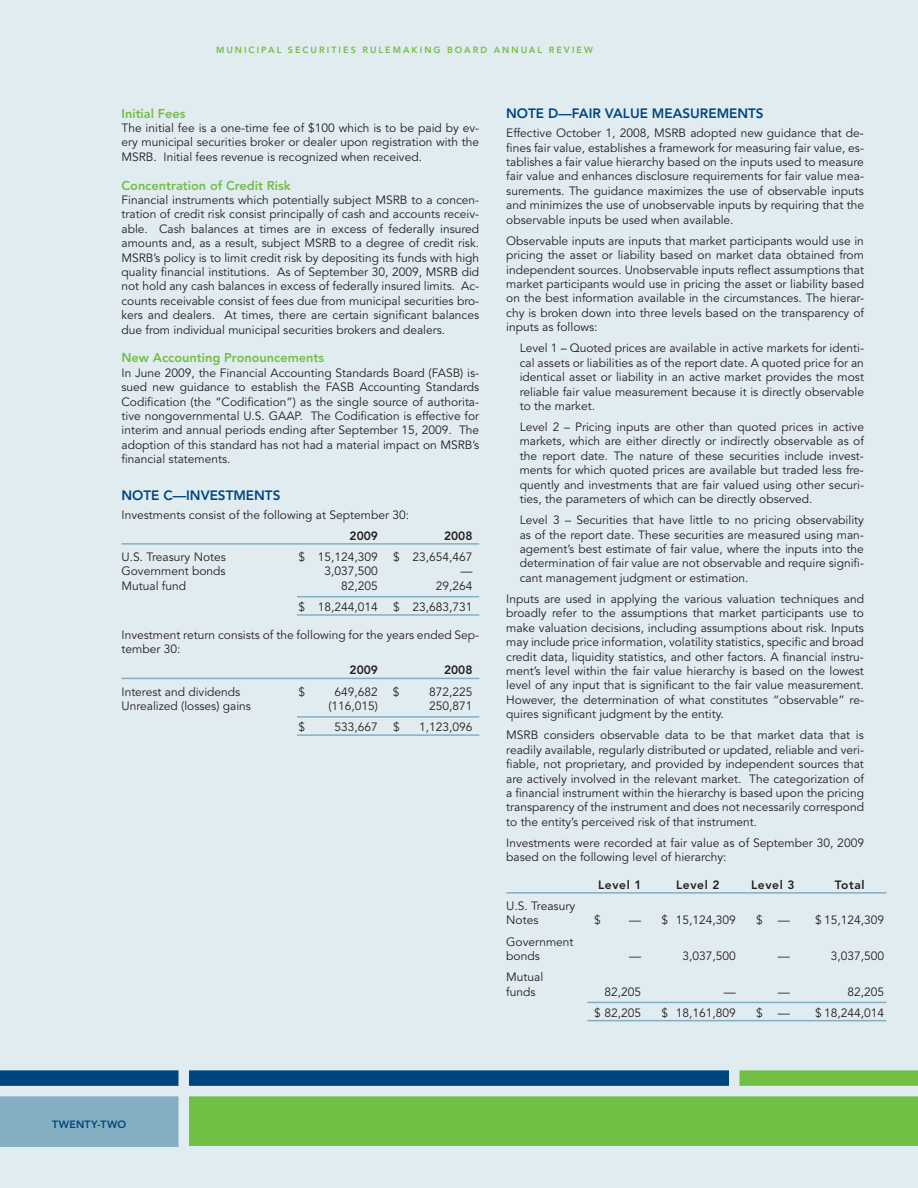
<style>
.page{position:relative;width:918px;height:1188px;background:#e1ecf1}
.page>*{position:absolute;margin:0;border:0;box-sizing:border-box;transform-origin:0 0}
.t1{font:800 13.5px "Avenir";color:#00467e}
.t2{font:800 12.75px "Avenir";color:#71bf44}
.t3{font:12px/14.4px "Avenir";color:#231f20;text-align:justify}
.t4{font:800 12px "Avenir";color:#231f20}
.t5{font:800 10.5px "Avenir";letter-spacing:.025em;color:#00467e}
.t6{font:800 9px "Avenir";letter-spacing:.225em;color:#71bf44}
</style>
<div class="page">
<div style="left:0;top:1069px;width:729px;height:17px;background:#00467e"></div>
<div style="left:0;top:1091px;width:178px;height:55px;background:#84aec2"></div>
<div style="left:740px;top:1069px;width:178px;height:21px;background:#71bf44"></div>
<div style="left:189px;top:1096px;width:729px;height:50px;background:#71bf44"></div>
<div style="left:0;top:1060px;width:918px;height:10px;background:#e1ecf1"></div>
<div style="left:178px;top:1060px;width:11px;height:101px;background:#e1ecf1"></div>
<div style="left:0;top:1086px;width:918px;height:10px;background:#e1ecf1"></div>
<hr style="left:122px;top:543px;width:357px;height:2px;background:#84aec2">
<hr style="left:297px;top:596px;width:182px;height:1px;background:#84aec2">
<hr style="left:297px;top:614px;width:182px;height:2px;background:#84aec2">
<hr style="left:122px;top:678px;width:357px;height:1px;background:#84aec2">
<hr style="left:297px;top:716px;width:182px;height:2px;background:#84aec2">
<hr style="left:297px;top:734px;width:182px;height:2px;background:#84aec2">
<hr style="left:506px;top:892px;width:380px;height:2px;background:#84aec2">
<hr style="left:587px;top:1002px;width:299px;height:1px;background:#84aec2">
<hr style="left:587px;top:1020px;width:299px;height:1px;background:#84aec2">
<p class="t6" style="left:216px;top:44px;width:379px">MUNICIPAL SECURITIES RULEMAKING BOARD ANNUAL REVIEW</p>
<p class="t2" style="left:122px;top:106px;width:66px">INITIAL FEES</p>
<p class="t3" style="left:122px;top:121px;width:359px">The initial fee is a one-time fee of $100 which is to be paid by ev&shy;ery municipal securities broker or dealer upon registration with the MSRB. Initial fees revenue is recognized when received.</p>
<p class="t2" style="left:122px;top:178px;width:171px">CONCENTRATION OF CREDIT RISK</p>
<p class="t3" style="left:122px;top:193px;width:359px">Financial instruments which potentially subject MSRB to a concen&shy;tration of credit risk consist principally of cash and accounts receiv&shy;able. Cash balances at times are in excess of federally insured amounts and, as a result, subject MSRB to a degree of credit risk.<br>MSRB’s policy is to limit credit risk by depositing its funds with high quality financial institutions. As of September 30, 2009, MSRB did not hold any cash balances in excess of federally insured limits. Ac&shy;counts receivable consist of fees due from municipal securities bro&shy;kers and dealers. At times, there are certain significant balances due from individual municipal securities brokers and dealers.</p>
<p class="t2" style="left:122px;top:351px;width:204px">NEW ACCOUNTING PRONOUNCEMENTS</p>
<p class="t3" style="left:122px;top:366px;width:359px">In June 2009, the Financial Accounting Standards Board (FASB) is&shy;sued new guidance to establish the FASB Accounting Standards Codification (the “Codification”) as the single source of authorita&shy;tive nongovernmental U.S. GAAP. The Codification is effective for interim and annual periods ending after September 15, 2009. The adoption of this standard has not had a material impact on MSRB’s financial statements.</p>
<p class="t1" style="left:122px;top:487px;width:160px">NOTE C—INVESTMENTS</p>
<p class="t3" style="left:122px;top:508px;width:289px">Investments consist of the following at September 30:</p>
<p class="t4" style="left:350px;top:529px;width:30px">2009</p>
<p class="t4" style="left:444px;top:529px;width:30px">2008</p>
<p class="t3" style="left:122px;top:550px;width:106px">U.S. Treasury Notes</p>
<p class="t3" style="left:298px;top:550px;width:81px">$ 15,124,309</p>
<p class="t3" style="left:393px;top:550px;width:81px">$ 23,654,467</p>
<p class="t3" style="left:122px;top:564px;width:106px">Government bonds</p>
<p class="t3" style="left:325px;top:564px;width:55px">3,037,500</p>
<p class="t3" style="left:460px;top:564px;width:13px">—</p>
<p class="t3" style="left:122px;top:579px;width:66px">Mutual fund</p>
<p class="t3" style="left:341px;top:579px;width:38px">82,205</p>
<p class="t3" style="left:436px;top:579px;width:38px">29,264</p>
<p class="t3" style="left:298px;top:600px;width:81px">$ 18,244,014</p>
<p class="t3" style="left:393px;top:600px;width:81px">$ 23,683,731</p>
<p class="t3" style="left:122px;top:628px;width:359px">Investment return consists of the following for the years ended Sep&shy;tember 30:</p>
<p class="t4" style="left:350px;top:663px;width:30px">2009</p>
<p class="t4" style="left:444px;top:663px;width:30px">2008</p>
<p class="t3" style="left:122px;top:685px;width:120px">Interest and dividends</p>
<p class="t3" style="left:298px;top:685px;width:8px">$</p>
<p class="t3" style="left:335px;top:685px;width:45px">649,682</p>
<p class="t3" style="left:393px;top:685px;width:8px">$</p>
<p class="t3" style="left:429px;top:685px;width:45px">872,225</p>
<p class="t3" style="left:122px;top:699px;width:131px">Unrealized (losses) gains</p>
<p class="t3" style="left:328px;top:699px;width:51px">(116,015)</p>
<p class="t3" style="left:429px;top:699px;width:45px">250,871</p>
<p class="t3" style="left:298px;top:720px;width:8px">$</p>
<p class="t3" style="left:335px;top:720px;width:45px">533,667</p>
<p class="t3" style="left:393px;top:720px;width:8px">$</p>
<p class="t3" style="left:419px;top:720px;width:55px">1,123,096</p>
<p class="t1" style="left:506px;top:106px;width:259px">NOTE D—FAIR VALUE MEASUREMENTS</p>
<p class="t3" style="left:506px;top:126px;width:359px">Effective October 1, 2008, MSRB adopted new guidance that de&shy;fines fair value, establishes a framework for measuring fair value, es&shy;tablishes a fair value hierarchy based on the inputs used to measure fair value and enhances disclosure requirements for fair value mea&shy;surements. The guidance maximizes the use of observable inputs and minimizes the use of unobservable inputs by requiring that the observable inputs be used when available.</p>
<p class="t3" style="left:506px;top:234px;width:359px">Observable inputs are inputs that market participants would use in pricing the asset or liability based on market data obtained from independent sources. Unobservable inputs reflect assumptions that market participants would use in pricing the asset or liability based on the best information available in the circumstances. The hierar&shy;chy is broken down into three levels based on the transparency of inputs as follows:</p>
<p class="t3" style="left:520px;top:341px;width:346px">Level 1 – Quoted prices are available in active markets for identi&shy;cal assets or liabilities as of the report date. A quoted price for an identical asset or liability in an active market provides the most reliable fair value measurement because it is directly observable to the market.</p>
<p class="t3" style="left:520px;top:420px;width:346px">Level 2 – Pricing inputs are other than quoted prices in active markets, which are either directly or indirectly observable as of the report date. The nature of these securities include invest&shy;ments for which quoted prices are available but traded less fre&shy;quently and investments that are fair valued using other securi&shy;ties, the parameters of which can be directly observed.</p>
<p class="t3" style="left:520px;top:513px;width:346px">Level 3 – Securities that have little to no pricing observability as of the report date. These securities are measured using man&shy;agement’s best estimate of fair value, where the inputs into the determination of fair value are not observable and require signifi&shy;cant management judgment or estimation.</p>
<p class="t3" style="left:506px;top:592px;width:359px">Inputs are used in applying the various valuation techniques and broadly refer to the assumptions that market participants use to make valuation decisions, including assumptions about risk. Inputs may include price information, volatility statistics, specific and broad credit data, liquidity statistics, and other factors. A financial instru&shy;ment’s level within the fair value hierarchy is based on the lowest level of any input that is significant to the fair value measurement.<br>However, the determination of what constitutes “observable” re&shy;quires significant judgment by the entity.</p>
<p class="t3" style="left:506px;top:728px;width:359px">MSRB considers observable data to be that market data that is readily available, regularly distributed or updated, reliable and veri&shy;fiable, not proprietary, and provided by independent sources that are actively involved in the relevant market. The categorization of a financial instrument within the hierarchy is based upon the pricing transparency of the instrument and does not necessarily correspond to the entity’s perceived risk of that instrument.</p>
<p class="t3" style="left:506px;top:836px;width:359px">Investments were recorded at fair value as of September 30, 2009 based on the following level of hierarchy:</p>
<p class="t3" style="left:506px;top:899px;width:70px">U.S. Treasury<br>Notes</p>
<p class="t3" style="left:506px;top:935px;width:69px">Government bonds</p>
<p class="t3" style="left:506px;top:970px;width:39px">Mutual funds</p>
<p class="t4" style="left:598px;top:878px;width:45px">LEVEL 1</p>
<p class="t4" style="left:676px;top:878px;width:45px">LEVEL 2</p>
<p class="t4" style="left:751px;top:878px;width:45px">LEVEL 3</p>
<p class="t4" style="left:835px;top:878px;width:31px">TOTAL</p>
<p class="t3" style="left:594px;top:913px;width:8px">$</p>
<p class="t3" style="left:629px;top:913px;width:108px">— $ 15,124,309</p>
<p class="t3" style="left:756px;top:913px;width:8px">$</p>
<p class="t3" style="left:778px;top:913px;width:108px">— $ 15,124,309</p>
<p class="t3" style="left:629px;top:949px;width:13px">—</p>
<p class="t3" style="left:682px;top:949px;width:55px">3,037,500</p>
<p class="t3" style="left:778px;top:949px;width:13px">—</p>
<p class="t3" style="left:831px;top:949px;width:55px">3,037,500</p>
<p class="t3" style="left:605px;top:985px;width:38px">82,205</p>
<p class="t3" style="left:724px;top:985px;width:13px">—</p>
<p class="t3" style="left:778px;top:985px;width:13px">—</p>
<p class="t3" style="left:848px;top:985px;width:38px">82,205</p>
<p class="t3" style="left:594px;top:1006px;width:49px">$ 82,205</p>
<p class="t3" style="left:662px;top:1006px;width:76px">$ 18,161,809</p>
<p class="t3" style="left:756px;top:1006px;width:8px">$</p>
<p class="t3" style="left:778px;top:1006px;width:108px">— $ 18,244,014</p>
<p class="t5" style="left:52px;top:1118px;width:75px">TWENTY-TWO</p>
</div>
